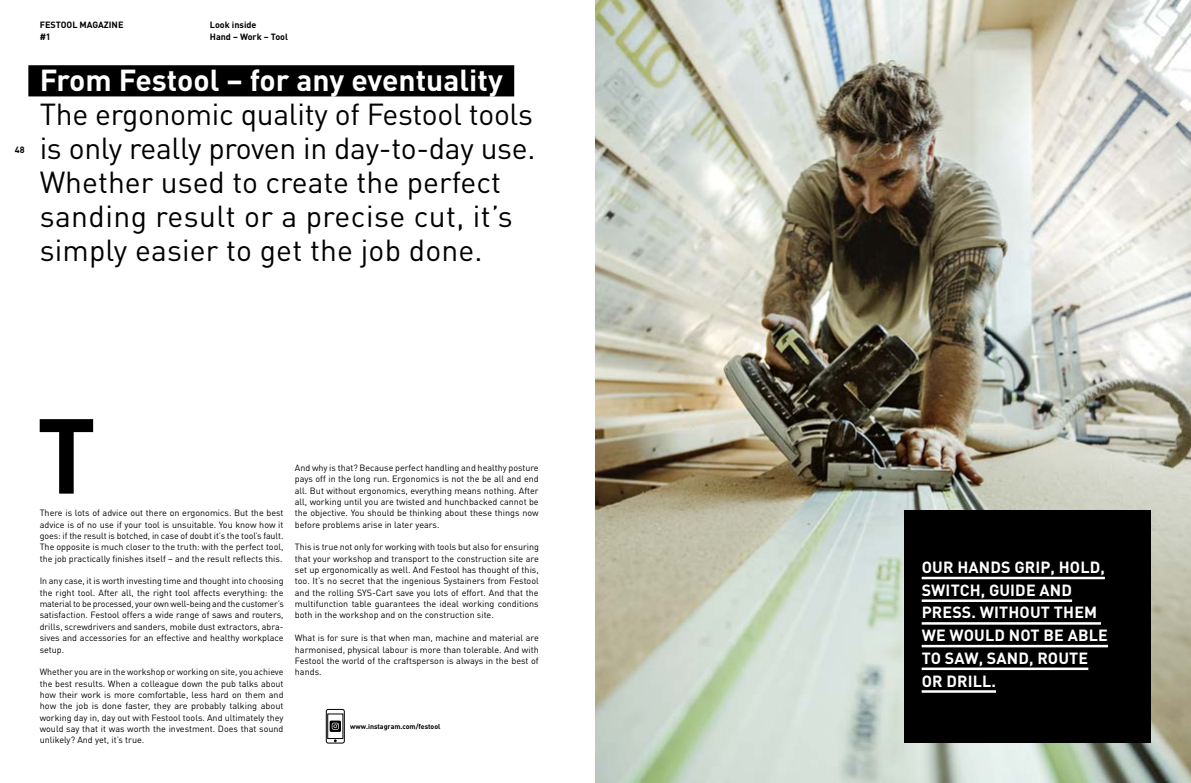
<style>
.page{position:relative;width:1191px;height:783px;background:#fff}
.page>*{position:absolute;margin:0;border:0;box-sizing:border-box;transform-origin:0 0}
.t1{font:700 104.5px "DIN Pro";color:#000}
.t2{font:30px/34px "DIN Pro";letter-spacing:-.005em;color:#000}
.t3{font:700 30px "DIN Pro";color:#fff}
.t4{font:700 16px/22.7px "DIN Pro";letter-spacing:.01em;color:#fff}
.t5{font:9px/11.3px "DIN Pro";color:#000;text-align:justify}
.t6{font:700 9px/11.3px "DIN Pro";color:#000}
.t7{font:700 7px "DIN Pro";color:#000}
</style>
<div class="page">
<img style="left:595px;top:0;width:596px;height:782px">
<div style="left:904px;top:510px;width:247px;height:233px;background:#000"></div>
<div style="left:28px;top:65px;width:486px;height:31px;background:#000"></div>
<svg style="left:326px;top:709px;width:18px;height:33px"></svg>
<div style="left:326px;top:709px;width:18px;height:34px;border:1px solid #000;border-radius:2px"></div>
<div style="left:327px;top:713px;width:16px;height:25px;border:1px solid #000"></div>
<svg style="left:330px;top:720px;width:11px;height:11px"></svg>
<svg style="left:332px;top:722px;width:7px;height:7px"></svg>
<hr style="left:921px;top:576px;width:183px;height:3px;background:#fff">
<hr style="left:921px;top:599px;width:151px;height:2px;background:#fff">
<hr style="left:921px;top:622px;width:180px;height:2px;background:#fff">
<hr style="left:921px;top:644px;width:187px;height:3px;background:#fff">
<hr style="left:921px;top:667px;width:167px;height:3px;background:#fff">
<hr style="left:921px;top:690px;width:75px;height:2px;background:#fff">
<p class="t6" style="left:15px;top:144px;width:11px">48</p>
<p class="t6" style="left:40px;top:19px;width:85px">FESTOOL MAGAZINE #1</p>
<p class="t6" style="left:210px;top:19px;width:80px">Look inside<br>Hand – Work – Tool</p>
<h2 class="t3" style="left:40px;top:59px;width:465px">From Festool – for any eventuality</h2>
<h2 class="t2" style="left:40px;top:96px;width:497px">The ergonomic quality of Festool tools is only really proven in day-to-day use.<br>Whether used to create the perfect sanding result or a precise cut, it’s simply easier to get the job done.</h2>
<h1 class="t1" style="left:37px;top:384px;width:61px">T</h1>
<p class="t5" style="left:40px;top:507px;width:245px">There is lots of advice out there on ergonomics. But the best advice is of no use if your tool is unsuitable. You know how it goes: if the result is botched, in case of doubt it’s the tool’s fault.<br>The opposite is much closer to the truth: with the perfect tool, the job practically finishes itself – and the result reflects this.</p>
<p class="t5" style="left:40px;top:575px;width:245px">In any case, it is worth investing time and thought into choosing the right tool. After all, the right tool affects everything: the material to be processed, your own well-being and the customer’s satisfaction. Festool offers a wide range of saws and routers, drills, screwdrivers and sanders, mobile dust extractors, abra&shy;sives and accessories for an effective and healthy workplace setup.</p>
<p class="t5" style="left:40px;top:665px;width:245px">Whether you are in the workshop or working on site, you achieve the best results. When a colleague down the pub talks about how their work is more comfortable, less hard on them and how the job is done faster, they are probably talking about working day in, day out with Festool tools. And ultimately they would say that it was worth the investment. Does that sound unlikely? And yet, it’s true.</p>
<p class="t5" style="left:295px;top:461px;width:245px">And why is that? Because perfect handling and healthy posture pays off in the long run. Ergonomics is not the be all and end all. But without ergonomics, everything means nothing. After all, working until you are twisted and hunchbacked cannot be the objective. You should be thinking about these things now before problems arise in later years.</p>
<p class="t5" style="left:295px;top:541px;width:245px">This is true not only for working with tools but also for ensuring that your workshop and transport to the construction site are set up ergonomically as well. And Festool has thought of this, too. It’s no secret that the ingenious Systainers from Festool and the rolling SYS-Cart save you lots of effort. And that the multifunction table guarantees the ideal working conditions both in the workshop and on the construction site.</p>
<p class="t5" style="left:295px;top:631px;width:245px">What is for sure is that when man, machine and material are harmonised, physical labour is more than tolerable. And with Festool the world of the craftsperson is always in the best of hands.</p>
<p class="t7" style="left:350px;top:721px;width:92px">www.instagram.com/festool</p>
<h3 class="t4" style="left:921px;top:555px;width:188px">OUR HANDS GRIP, HOLD,<br>SWITCH, GUIDE AND<br>PRESS. WITHOUT THEM<br>WE WOULD NOT BE ABLE<br>TO SAW, SAND, ROUTE<br>OR DRILL.</h3>
</div>
